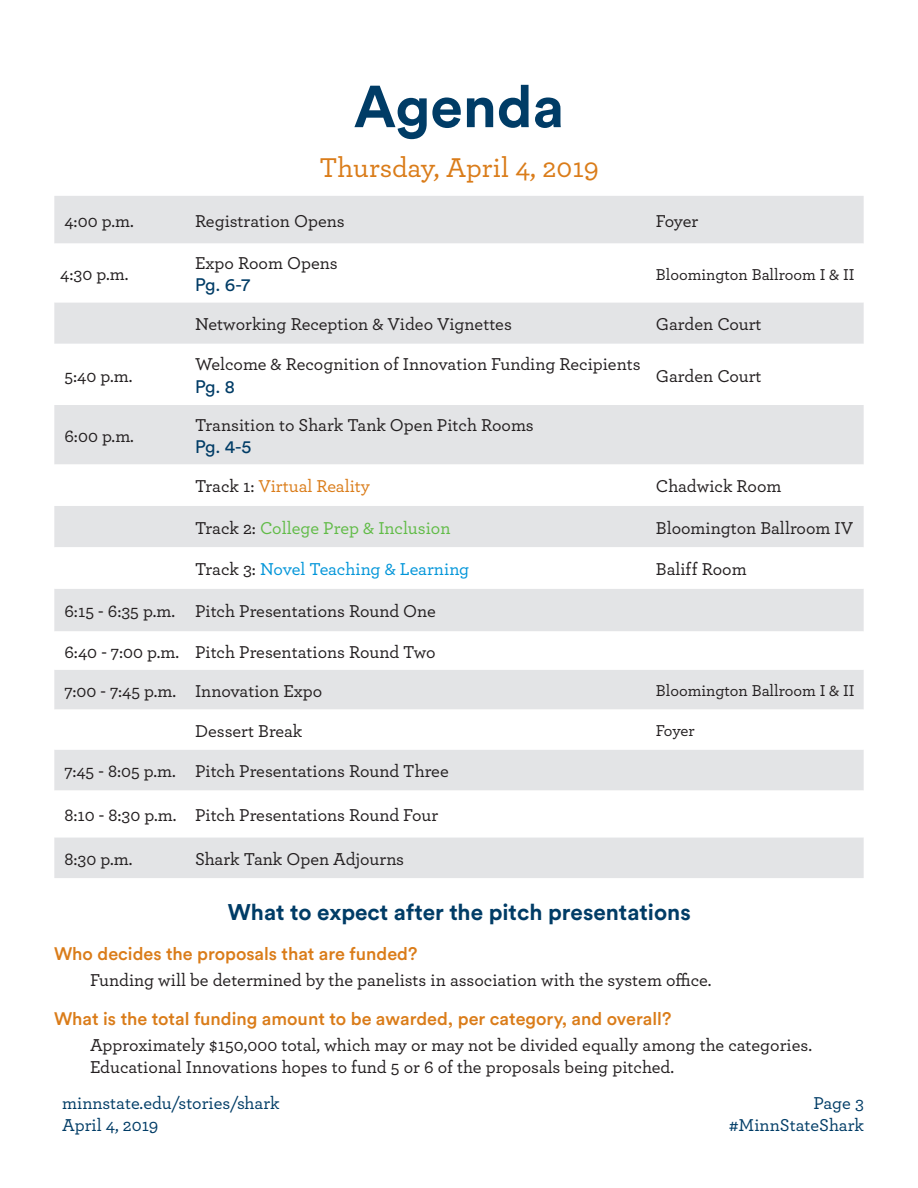
<style>
.page{position:relative;width:918px;height:1188px;background:#fff}
.page>*{position:absolute;margin:0;border:0;box-sizing:border-box;transform-origin:0 0}
.t1{font:700 58.5px "Circular Std";color:#003c66}
.t2{font:500 28.5px "Archer Pro";color:#da7c19}
.t3{font:700 22.5px "Circular Std";color:#003c66}
.t4{font:500 18px/22.5px "Archer Pro";color:#231f20}
.t5{font:500 18px "Circular Std";color:#da7c19}
.t6{font:500 18px/22.5px "Archer Pro";color:#003c66;text-align:right}
.t7{font:500 18px "Archer Pro";letter-spacing:-.01em;color:#0095d9}
.t8{font:500 18px "Archer Pro";color:#60bb46}
.t9{font:500 18px "Archer Pro";letter-spacing:-.005em;color:#da7c19}
.t10{font:500 16.5px "Archer Pro";color:#231f20}
.s1{font-family:"Circular Std";font-weight:400;color:#003c66}
.s2{color:#231f20}
</style>
<div class="page">
<div style="left:54px;top:196px;width:810px;height:682px;background:#e3e4e6"></div>
<svg style="left:54px;top:244px;width:810px;height:426px"></svg>
<svg style="left:54px;top:710px;width:810px;height:127px"></svg>
<p class="t1" style="left:354px;top:69px;width:212px">Agenda</p>
<p class="t2" style="left:319px;top:147px;width:281px">Thursday, April 4, 2019</p>
<p class="t4" style="left:64px;top:209px;width:71px">4:00 p.m.</p>
<p class="t4" style="left:195px;top:209px;width:151px">Registration Opens</p>
<p class="t4" style="left:656px;top:209px;width:44px">Foyer</p>
<p class="t4" style="left:60px;top:262px;width:70px">4:30 p.m.</p>
<p class="t4" style="left:64px;top:363px;width:70px">5:40 p.m.</p>
<p class="t4" style="left:64px;top:424px;width:71px">6:00 p.m.</p>
<p class="t4" style="left:195px;top:251px;width:144px">Expo Room Opens<br><span class="s1">Pg. 6-7</span></p>
<p class="t10" style="left:656px;top:262px;width:200px">Bloomington Ballroom I &amp; II</p>
<p class="t4" style="left:195px;top:312px;width:318px">Networking Reception &amp; Video Vignettes</p>
<p class="t4" style="left:656px;top:312px;width:107px">Garden Court</p>
<p class="t4" style="left:195px;top:352px;width:447px">Welcome &amp; Recognition of Innovation Funding Recipients<br><span class="s1">Pg. 8</span></p>
<p class="t4" style="left:656px;top:363px;width:107px">Garden Court</p>
<p class="t4" style="left:195px;top:413px;width:340px">Transition to Shark Tank Open Pitch Rooms<br><span class="s1">Pg. 4-5</span></p>
<p class="t9" style="left:195px;top:473px;width:176px"><span class="s2">Track 1:</span> Virtual Reality</p>
<p class="t4" style="left:656px;top:474px;width:127px">Chadwick Room</p>
<p class="t8" style="left:195px;top:515px;width:257px"><span class="s2">Track 2:</span> College Prep &amp; Inclusion</p>
<p class="t4" style="left:656px;top:516px;width:199px">Bloomington Ballroom IV</p>
<p class="t7" style="left:195px;top:556px;width:276px"><span class="s2">Track 3:</span> Novel Teaching &amp; Learning</p>
<p class="t4" style="left:656px;top:557px;width:92px">Baliff Room</p>
<p class="t4" style="left:64px;top:599px;width:112px">6:15 - 6:35 p.m.</p>
<p class="t4" style="left:195px;top:599px;width:243px">Pitch Presentations Round One</p>
<p class="t4" style="left:64px;top:640px;width:116px">6:40 - 7:00 p.m.</p>
<p class="t4" style="left:195px;top:640px;width:242px">Pitch Presentations Round Two</p>
<p class="t4" style="left:64px;top:679px;width:113px">7:00 - 7:45 p.m.</p>
<p class="t4" style="left:195px;top:679px;width:129px">Innovation Expo</p>
<p class="t10" style="left:656px;top:679px;width:200px">Bloomington Ballroom I &amp; II</p>
<p class="t4" style="left:195px;top:719px;width:109px">Dessert Break</p>
<p class="t10" style="left:656px;top:719px;width:41px">Foyer</p>
<p class="t4" style="left:64px;top:759px;width:113px">7:45 - 8:05 p.m.</p>
<p class="t4" style="left:195px;top:759px;width:255px">Pitch Presentations Round Three</p>
<p class="t4" style="left:64px;top:803px;width:114px">8:10 - 8:30 p.m.</p>
<p class="t4" style="left:195px;top:803px;width:245px">Pitch Presentations Round Four</p>
<p class="t4" style="left:64px;top:847px;width:70px">8:30 p.m.</p>
<p class="t4" style="left:195px;top:847px;width:211px">Shark Tank Open Adjourns</p>
<p class="t3" style="left:228px;top:897px;width:465px">What to expect after the pitch presentations</p>
<p class="t5" style="left:54px;top:942px;width:365px">Who decides the proposals that are funded?</p>
<p class="t4" style="left:90px;top:968px;width:623px">Funding will be determined by the panelists in association with the system office.</p>
<p class="t5" style="left:54px;top:1007px;width:619px">What is the total funding amount to be awarded, per category, and overall?</p>
<p class="t4" style="left:90px;top:1033px;width:724px">Approximately $150,000 total, which may or may not be divided equally among the categories.</p>
<p class="t4" style="left:90px;top:1054px;width:586px">Educational Innovations hopes to fund 5 or 6 of the proposals being pitched.</p>
<p class="t6" style="left:62px;top:1091px;width:219px;text-align:left">minnstate.edu/stories/shark<br>April 4, 2019</p>
<p class="t6" style="left:729px;top:1091px;width:136px">Page 3 #MinnStateShark</p>
</div>
